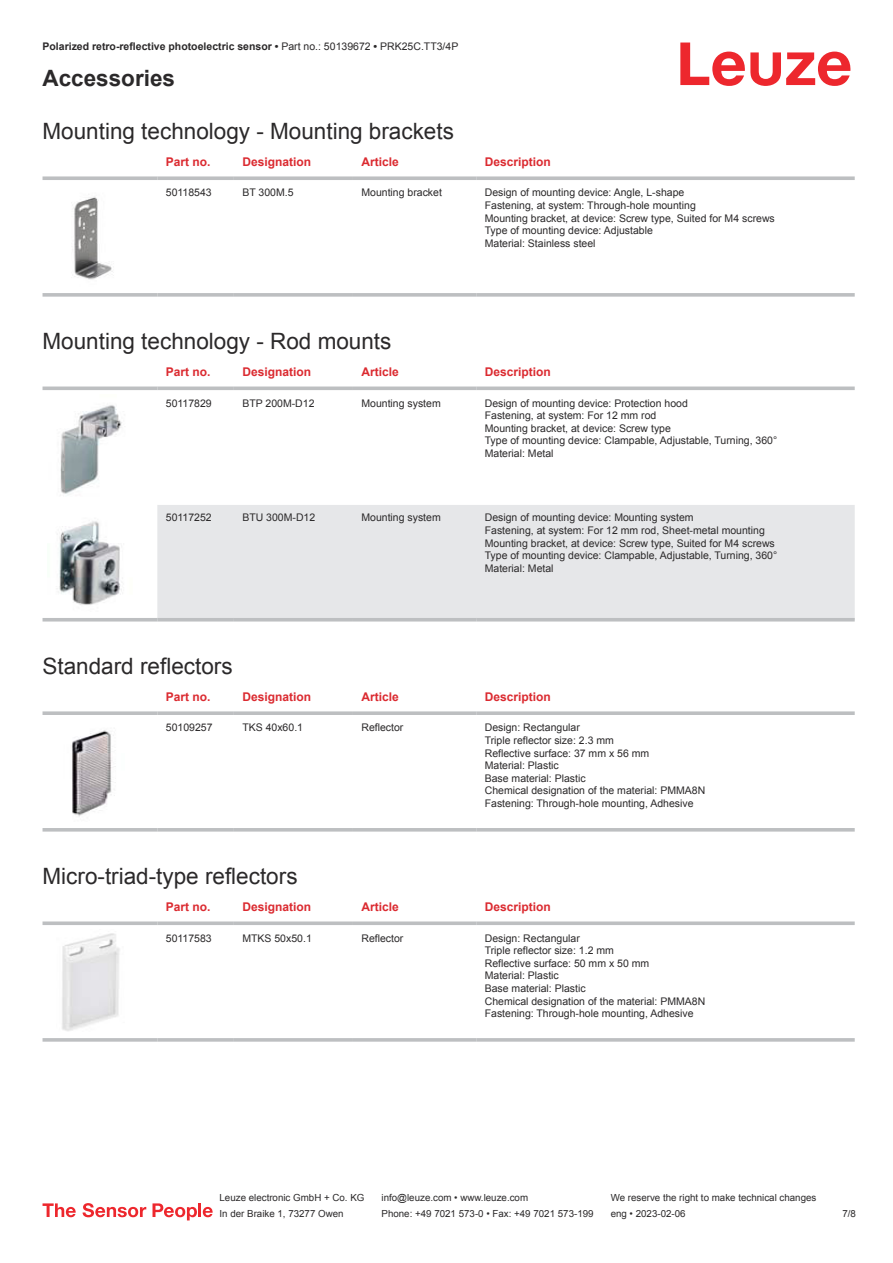
<style>
.page{position:relative;width:893px;height:1263px;background:#fff}
.page>*{position:absolute;margin:0;border:0;box-sizing:border-box;transform-origin:0 0}
.t1{font:22.5px "Arial";color:#2b292a}
.t2{font:700 22.5px "Arial";color:#2b292a}
.t3{font:700 12px "Arial";color:#db2a30}
.t4{font:10.5px/12.6px "Arial";color:#2b292a}
.t5{font:700 10.5px "Arial";color:#2b292a}
.t6{font:9.75px "Arial";color:#2b292a}
.s1{font-weight:400}
</style>
<div class="page">
<svg style="left:680px;top:43px;width:170px;height:43px"></svg>
<svg style="left:43px;top:176px;width:114px;height:4px"></svg>
<svg style="left:157px;top:176px;width:77px;height:4px"></svg>
<svg style="left:234px;top:176px;width:119px;height:4px"></svg>
<svg style="left:353px;top:176px;width:123px;height:4px"></svg>
<svg style="left:476px;top:176px;width:379px;height:4px;background:#c4c6c8"></svg>
<svg style="left:43px;top:293px;width:114px;height:4px"></svg>
<svg style="left:157px;top:293px;width:77px;height:4px"></svg>
<svg style="left:234px;top:293px;width:119px;height:4px"></svg>
<svg style="left:353px;top:293px;width:123px;height:4px"></svg>
<svg style="left:476px;top:293px;width:379px;height:4px;background:#c3c5c7"></svg>
<img style="left:72px;top:196px;width:41px;height:84px">
<div style="left:157px;top:505px;width:698px;height:113px;background:#e6e7e9"></div>
<svg style="left:43px;top:386px;width:114px;height:4px"></svg>
<svg style="left:157px;top:386px;width:77px;height:4px"></svg>
<svg style="left:234px;top:386px;width:119px;height:4px"></svg>
<svg style="left:353px;top:386px;width:123px;height:4px"></svg>
<svg style="left:476px;top:386px;width:379px;height:4px;background:#c5c7c9"></svg>
<hr style="left:43px;top:618px;width:114px;height:3px;background:#bdbfc1">
<hr style="left:157px;top:618px;width:77px;height:3px;background:#bdbfc1">
<hr style="left:234px;top:618px;width:119px;height:3px;background:#bdbfc1">
<hr style="left:353px;top:618px;width:123px;height:3px;background:#bdbfc1">
<hr style="left:476px;top:618px;width:379px;height:3px;background:#bdbfc1">
<img style="left:60px;top:405px;width:62px;height:89px">
<img style="left:57px;top:521px;width:65px;height:84px">
<svg style="left:43px;top:831px;width:812px;height:1px"></svg>
<svg style="left:43px;top:711px;width:114px;height:4px"></svg>
<svg style="left:157px;top:711px;width:77px;height:4px"></svg>
<svg style="left:234px;top:711px;width:119px;height:4px"></svg>
<svg style="left:353px;top:711px;width:123px;height:4px"></svg>
<svg style="left:476px;top:711px;width:379px;height:4px;background:#c3c5c7"></svg>
<hr style="left:43px;top:828px;width:114px;height:3px;background:#bdbfc1">
<hr style="left:157px;top:828px;width:77px;height:3px;background:#bdbfc1">
<hr style="left:234px;top:828px;width:119px;height:3px;background:#bdbfc1">
<hr style="left:353px;top:828px;width:123px;height:3px;background:#bdbfc1">
<hr style="left:476px;top:828px;width:379px;height:3px;background:#bdbfc1">
<img style="left:72px;top:730px;width:44px;height:87px">
<svg style="left:43px;top:921px;width:114px;height:4px"></svg>
<svg style="left:157px;top:921px;width:77px;height:4px"></svg>
<svg style="left:234px;top:921px;width:119px;height:4px"></svg>
<svg style="left:353px;top:921px;width:123px;height:4px"></svg>
<svg style="left:476px;top:921px;width:379px;height:4px;background:#c5c6c8"></svg>
<svg style="left:43px;top:1038px;width:114px;height:4px"></svg>
<svg style="left:157px;top:1038px;width:77px;height:4px"></svg>
<svg style="left:234px;top:1038px;width:119px;height:4px"></svg>
<svg style="left:353px;top:1038px;width:123px;height:4px"></svg>
<svg style="left:476px;top:1038px;width:379px;height:4px;background:#c3c5c7"></svg>
<img style="left:62px;top:933px;width:58px;height:98px">
<svg style="left:43px;top:1203px;width:33px;height:14px"></svg>
<svg style="left:83px;top:1203px;width:63px;height:14px"></svg>
<svg style="left:153px;top:1203px;width:44px;height:17px"></svg>
<hr style="left:198px;top:1203px;width:3px;height:14px;background:#ed272d">
<svg style="left:203px;top:1207px;width:10px;height:10px"></svg>
<p class="t5" style="left:43px;top:43px;width:417px">Polarized retro-reflective photoelectric sensor • <span class="s1">Part no.: 50139672</span> • <span class="s1">PRK25C.TT3/4P</span></p>
<h1 class="t2" style="left:43px;top:70px;width:134px">Accessories</h1>
<h1 class="t1" style="left:43px;top:123px;width:413px">Mounting technology - Mounting brackets</h1>
<p class="t3" style="left:166px;top:157px;width:46px">Part no.</p>
<p class="t3" style="left:242px;top:157px;width:70px">Designation</p>
<p class="t3" style="left:361px;top:157px;width:39px">Article</p>
<p class="t3" style="left:485px;top:157px;width:68px">Description</p>
<p class="t4" style="left:166px;top:187px;width:47px">50118543</p>
<p class="t4" style="left:242px;top:187px;width:53px">BT 300M.5</p>
<p class="t4" style="left:361px;top:187px;width:82px">Mounting bracket</p>
<p class="t4" style="left:485px;top:187px;width:292px">Design of mounting device: Angle, L-shape<br>Fastening, at system: Through-hole mounting<br>Mounting bracket, at device: Screw type, Suited for M4 screws Type of mounting device: Adjustable<br>Material: Stainless steel</p>
<h1 class="t1" style="left:43px;top:333px;width:350px">Mounting technology - Rod mounts</h1>
<p class="t3" style="left:166px;top:367px;width:46px">Part no.</p>
<p class="t3" style="left:242px;top:367px;width:70px">Designation</p>
<p class="t3" style="left:361px;top:367px;width:39px">Article</p>
<p class="t3" style="left:485px;top:367px;width:68px">Description</p>
<p class="t4" style="left:166px;top:397px;width:47px">50117829</p>
<p class="t4" style="left:242px;top:397px;width:74px">BTP 200M-D12</p>
<p class="t4" style="left:361px;top:397px;width:81px">Mounting system</p>
<p class="t4" style="left:485px;top:397px;width:294px">Design of mounting device: Protection hood<br>Fastening, at system: For 12 mm rod<br>Mounting bracket, at device: Screw type<br>Type of mounting device: Clampable, Adjustable, Turning, 360° Material: Metal</p>
<p class="t4" style="left:166px;top:512px;width:47px">50117252</p>
<p class="t4" style="left:242px;top:512px;width:74px">BTU 300M-D12</p>
<p class="t4" style="left:361px;top:512px;width:81px">Mounting system</p>
<p class="t4" style="left:485px;top:512px;width:294px">Design of mounting device: Mounting system<br>Fastening, at system: For 12 mm rod, Sheet-metal mounting Mounting bracket, at device: Screw type, Suited for M4 screws Type of mounting device: Clampable, Adjustable, Turning, 360° Material: Metal</p>
<h1 class="t1" style="left:43px;top:658px;width:192px">Standard reflectors</h1>
<p class="t3" style="left:166px;top:692px;width:46px">Part no.</p>
<p class="t3" style="left:242px;top:692px;width:70px">Designation</p>
<p class="t3" style="left:361px;top:692px;width:39px">Article</p>
<p class="t3" style="left:485px;top:692px;width:68px">Description</p>
<p class="t4" style="left:166px;top:722px;width:48px">50109257</p>
<p class="t4" style="left:242px;top:722px;width:62px">TKS 40x60.1</p>
<p class="t4" style="left:361px;top:722px;width:44px">Reflector</p>
<p class="t4" style="left:485px;top:722px;width:222px">Design: Rectangular<br>Triple reflector size: 2.3 mm<br>Reflective surface: 37 mm x 56 mm<br>Material: Plastic<br>Base material: Plastic<br>Chemical designation of the material: PMMA8N<br>Fastening: Through-hole mounting, Adhesive</p>
<h1 class="t1" style="left:43px;top:868px;width:257px">Micro-triad-type reflectors</h1>
<p class="t3" style="left:166px;top:902px;width:46px">Part no.</p>
<p class="t3" style="left:242px;top:902px;width:70px">Designation</p>
<p class="t3" style="left:361px;top:902px;width:39px">Article</p>
<p class="t3" style="left:485px;top:902px;width:68px">Description</p>
<p class="t4" style="left:166px;top:932px;width:47px">50117583</p>
<p class="t4" style="left:242px;top:932px;width:71px">MTKS 50x50.1</p>
<p class="t4" style="left:361px;top:932px;width:44px">Reflector</p>
<p class="t4" style="left:485px;top:932px;width:222px">Design: Rectangular<br>Triple reflector size: 1.2 mm<br>Reflective surface: 50 mm x 50 mm<br>Material: Plastic<br>Base material: Plastic<br>Chemical designation of the material: PMMA8N<br>Fastening: Through-hole mounting, Adhesive</p>
<p class="t6" style="left:220px;top:1194px;width:146px">Leuze electronic GmbH + Co. KG</p>
<p class="t6" style="left:381px;top:1194px;width:148px">info@leuze.com • www.leuze.com</p>
<p class="t6" style="left:611px;top:1194px;width:207px">We reserve the right to make technical changes</p>
<p class="t6" style="left:220px;top:1210px;width:126px">In der Braike 1, 73277 Owen</p>
<p class="t6" style="left:381px;top:1210px;width:214px">Phone: +49 7021 573-0 • Fax: +49 7021 573-199</p>
<p class="t6" style="left:611px;top:1210px;width:76px">eng • 2023-02-06</p>
<p class="t6" style="left:842px;top:1210px;width:15px">7 /8</p>
</div>
